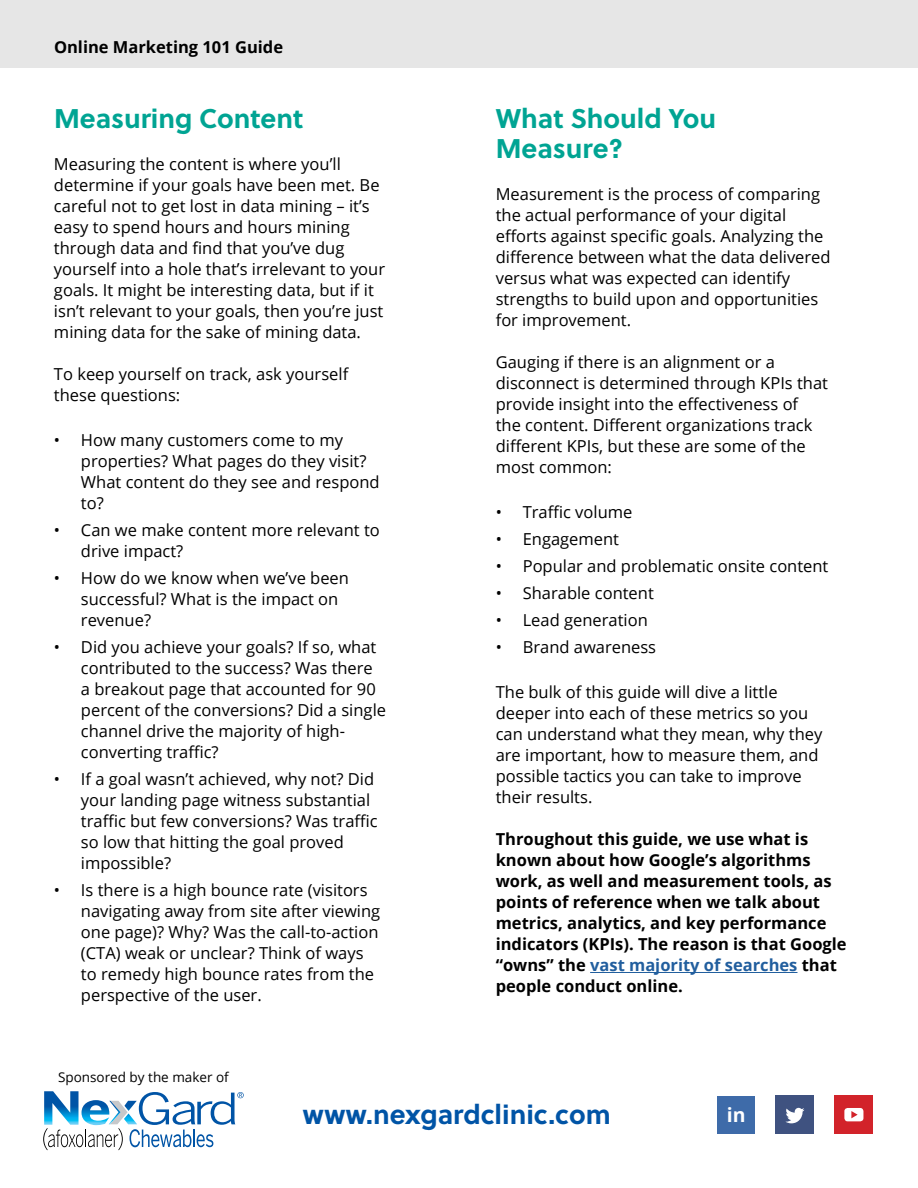
<style>
.page{position:relative;width:918px;height:1188px;background:#fff}
.page>*{position:absolute;margin:0;border:0;box-sizing:border-box;transform-origin:0 0}
.t1{font:700 27px/30px "Soleil";color:#00a493}
.t2{font:700 27px "Soleil";color:#0054a6}
.t3{font:700 19.5px "Open Sans";color:#fff}
.t4{font:16.5px/21px "Open Sans";color:#000}
.t5{font:700 16.5px/21px "Open Sans";color:#000}
.t6{font:13.5px "Open Sans";color:#000}
.s1{color:#215e9e}
</style>
<div class="page">
<div style="left:0;top:0;width:918px;height:68px;background:#e6e6e6"></div>
<svg style="left:43px;top:1091px;width:201px;height:59px"></svg>
<hr style="left:590px;top:972px;width:208px;height:1px;background:#215e9e">
<div style="left:776px;top:1096px;width:38px;height:38px;background:#3f5280"></div>
<svg style="left:785px;top:1108px;width:19px;height:15px"></svg>
<div style="left:835px;top:1096px;width:38px;height:38px;background:#d2232a"></div>
<svg style="left:844px;top:1108px;width:19px;height:13px"></svg>
<div style="left:717px;top:1096px;width:38px;height:38px;background:#3e6ba9"></div>
<p class="t5" style="left:54px;top:36px;width:231px">Online Marketing 101 Guide</p>
<h1 class="t1" style="left:54px;top:102px;width:251px">Measuring Content</h1>
<p class="t4" style="left:54px;top:153px;width:333px">Measuring the content is where you’ll determine if your goals have been met. Be careful not to get lost in data mining – it’s easy to spend hours and hours mining through data and find that you’ve dug yourself into a hole that’s irrelevant to your goals. It might be interesting data, but if it isn’t relevant to your goals, then you’re just mining data for the sake of mining data.</p>
<p class="t4" style="left:54px;top:363px;width:296px">To keep yourself on track, ask yourself these questions:</p>
<p class="t4" style="left:81px;top:429px;width:300px;text-indent:-27px">• How many customers come to my properties? What pages do they visit?<br>What content do they see and respond to?</p>
<p class="t4" style="left:81px;top:519px;width:300px;text-indent:-27px">• Can we make content more relevant to drive impact?</p>
<p class="t4" style="left:81px;top:567px;width:270px;text-indent:-27px">• How do we know when we’ve been successful? What is the impact on revenue?</p>
<p class="t4" style="left:81px;top:636px;width:307px;text-indent:-27px">• Did you achieve your goals? If so, what contributed to the success? Was there a breakout page that accounted for 90 percent of the conversions? Did a single channel drive the majority of high&shy;converting traffic?</p>
<p class="t4" style="left:81px;top:768px;width:298px;text-indent:-27px">• If a goal wasn’t achieved, why not? Did your landing page witness substantial traffic but few conversions? Was traffic so low that hitting the goal proved impossible?</p>
<p class="t4" style="left:81px;top:879px;width:301px;text-indent:-27px">• Is there is a high bounce rate (visitors navigating away from site after viewing one page)? Why? Was the call-to-action (CTA) weak or unclear? Think of ways to remedy high bounce rates from the perspective of the user.</p>
<p class="t6" style="left:58px;top:1068px;width:172px">Sponsored by the maker of</p>
<h1 class="t1" style="left:496px;top:102px;width:222px">What Should You<br>Measure?</h1>
<p class="t4" style="left:496px;top:183px;width:336px">Measurement is the process of comparing the actual performance of your digital efforts against specific goals. Analyzing the difference between what the data delivered versus what was expected can identify strengths to build upon and opportunities for improvement.</p>
<p class="t4" style="left:496px;top:351px;width:334px">Gauging if there is an alignment or a disconnect is determined through KPIs that provide insight into the effectiveness of<br>the content. Different organizations track different KPIs, but these are some of the most common:</p>
<p class="t4" style="left:496px;top:501px;width:138px">• Traffic volume</p>
<p class="t4" style="left:496px;top:528px;width:125px">• Engagement</p>
<p class="t4" style="left:496px;top:555px;width:334px">• Popular and problematic onsite content</p>
<p class="t4" style="left:496px;top:582px;width:160px">• Sharable content</p>
<p class="t4" style="left:496px;top:609px;width:154px">• Lead generation</p>
<p class="t4" style="left:496px;top:636px;width:162px">• Brand awareness</p>
<p class="t4" style="left:496px;top:681px;width:328px">The bulk of this guide will dive a little deeper into each of these metrics so you can understand what they mean, why they are important, how to measure them, and possible tactics you can take to improve their results.</p>
<p class="t5" style="left:496px;top:828px;width:352px">Throughout this guide, we use what is known about how Google’s algorithms work, as well and measurement tools, as points of reference when we talk about metrics, analytics, and key performance indicators (KPIs). The reason is that Google “owns” the <span class="s1">vast majority of searches</span> that people conduct online.</p>
<h1 class="t2" style="left:303px;top:1093px;width:309px">www.nexgardclinic.com</h1>
<p class="t3" style="left:727px;top:1101px;width:20px">in</p>
</div>
